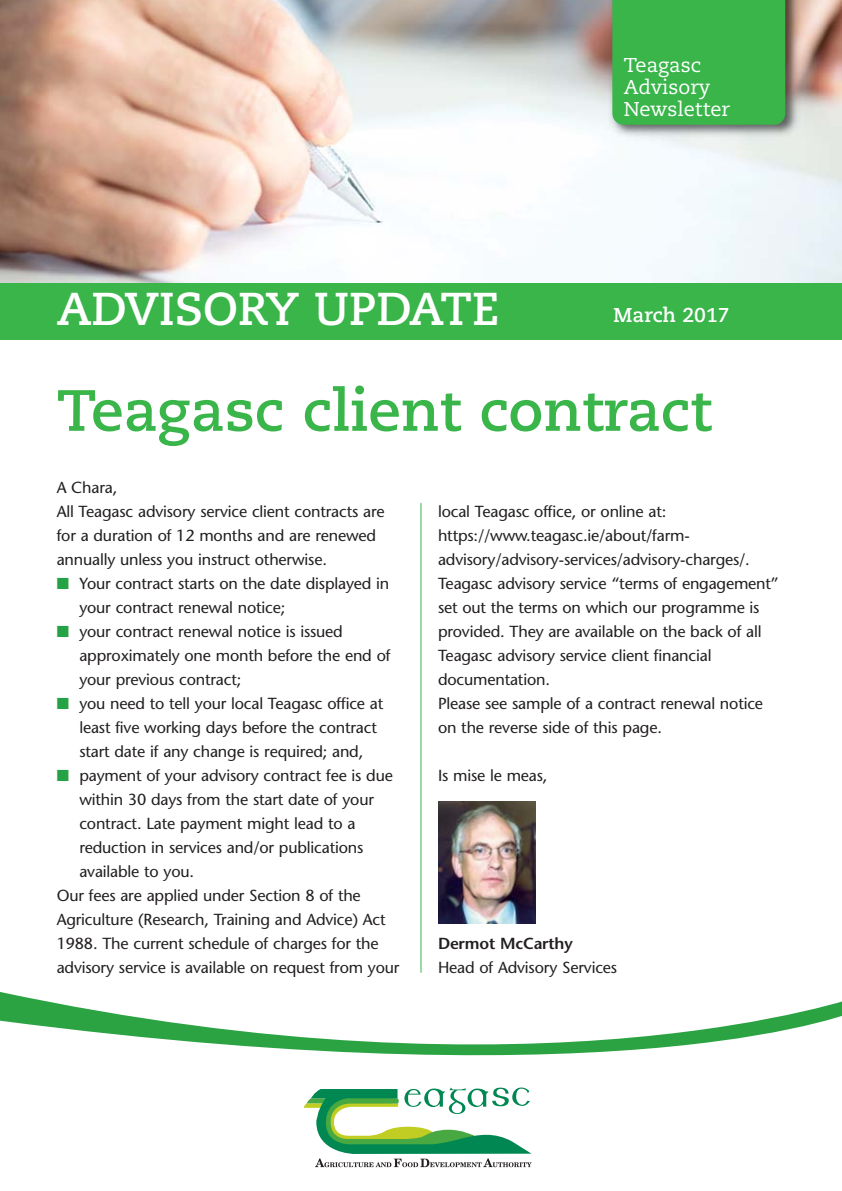
<style>
.page{position:relative;width:842px;height:1191px;background:#fff}
.page>*{position:absolute;margin:0;border:0;box-sizing:border-box;transform-origin:0 0}
.t1{font:700 58px "Caecilia";color:#39b54a}
.t2{font:700 46px "Caecilia";color:#fff}
.t3{font:20px/22px "Caecilia";color:#fff}
.t4{font:700 20px "Caecilia";color:#fff}
.t5{font:16px/24px "Stone Sans";letter-spacing:-.01em;color:#231f20}
.t6{font:600 16px "Stone Sans";letter-spacing:-.01em;color:#231f20}
.s1{color:#25a146}
</style>
<div class="page">
<svg style="left:0;top:992px;width:842px;height:64px"></svg>
<img style="left:0;top:0;width:842px;height:283px">
<svg style="left:304px;top:1087px;width:228px;height:80px"></svg>
<div style="left:0;top:283px;width:842px;height:57px;background:#39b54a"></div>
<img style="left:605px;top:0;width:200px;height:145px">
<div style="left:612px;top:0;width:173px;height:125px;background:#39b54a"></div>
<hr style="left:420px;top:503px;width:1px;height:469px;background:#39b54a">
<img style="left:438px;top:802px;width:98px;height:121px">
<h2 class="t2" style="left:57px;top:290px;width:444px">ADVISORY UPDATE</h2>
<p class="t3" style="left:624px;top:56px;width:108px">Teagasc<br>Advisory<br>Newsletter</p>
<p class="t4" style="left:614px;top:306px;width:118px">March 2017</p>
<h1 class="t1" style="left:57px;top:386px;width:656px">Teagasc client contract</h1>
<p class="t5" style="left:57px;top:477px;width:329px">A Chara,<br>All Teagasc advisory service client contracts are for a duration of 12 months and are renewed annually unless you instruct otherwise.</p>
<p class="t5" style="left:79px;top:573px;width:311px;text-indent:-23px"><span class="s1">■</span> Your contract starts on the date displayed in your contract renewal notice;</p>
<p class="t5" style="left:79px;top:621px;width:313px;text-indent:-23px"><span class="s1">■</span> your contract renewal notice is issued approximately one month before the end of your previous contract;</p>
<p class="t5" style="left:79px;top:693px;width:305px;text-indent:-23px"><span class="s1">■</span> you need to tell your local Teagasc office at least five working days before the contract start date if any change is required; and,</p>
<p class="t5" style="left:57px;top:765px;width:338px"><span class="s1">■</span> payment of your advisory contract fee is due</p>
<p class="t5" style="left:79px;top:789px;width:296px">within 30 days from the start date of your</p>
<p class="t5" style="left:79px;top:813px;width:278px">contract. Late payment might lead to a</p>
<p class="t5" style="left:79px;top:837px;width:285px">reduction in services and/or publications</p>
<p class="t5" style="left:79px;top:861px;width:116px">available to you.</p>
<p class="t5" style="left:57px;top:885px;width:306px">Our fees are applied under Section 8 of the</p>
<p class="t5" style="left:57px;top:909px;width:331px">Agriculture (Research, Training and Advice) Act</p>
<p class="t5" style="left:57px;top:933px;width:323px">1988. The current schedule of charges for the</p>
<p class="t5" style="left:57px;top:957px;width:344px">advisory service is available on request from your</p>
<p class="t5" style="left:438px;top:501px;width:342px">local Teagasc office, or online at: https://www.teagasc.ie/about/farm&shy;advisory/advisory-services/advisory-charges/.<br>Teagasc advisory service “terms of engagement” set out the terms on which our programme is provided. They are available on the back of all Teagasc advisory service client financial documentation.<br>Please see sample of a contract renewal notice on the reverse side of this page.</p>
<p class="t5" style="left:438px;top:765px;width:111px">Is mise le meas,</p>
<p class="t6" style="left:438px;top:937px;width:136px">Dermot McCarthy</p>
<p class="t5" style="left:438px;top:957px;width:181px">Head of Advisory Services</p>
</div>
